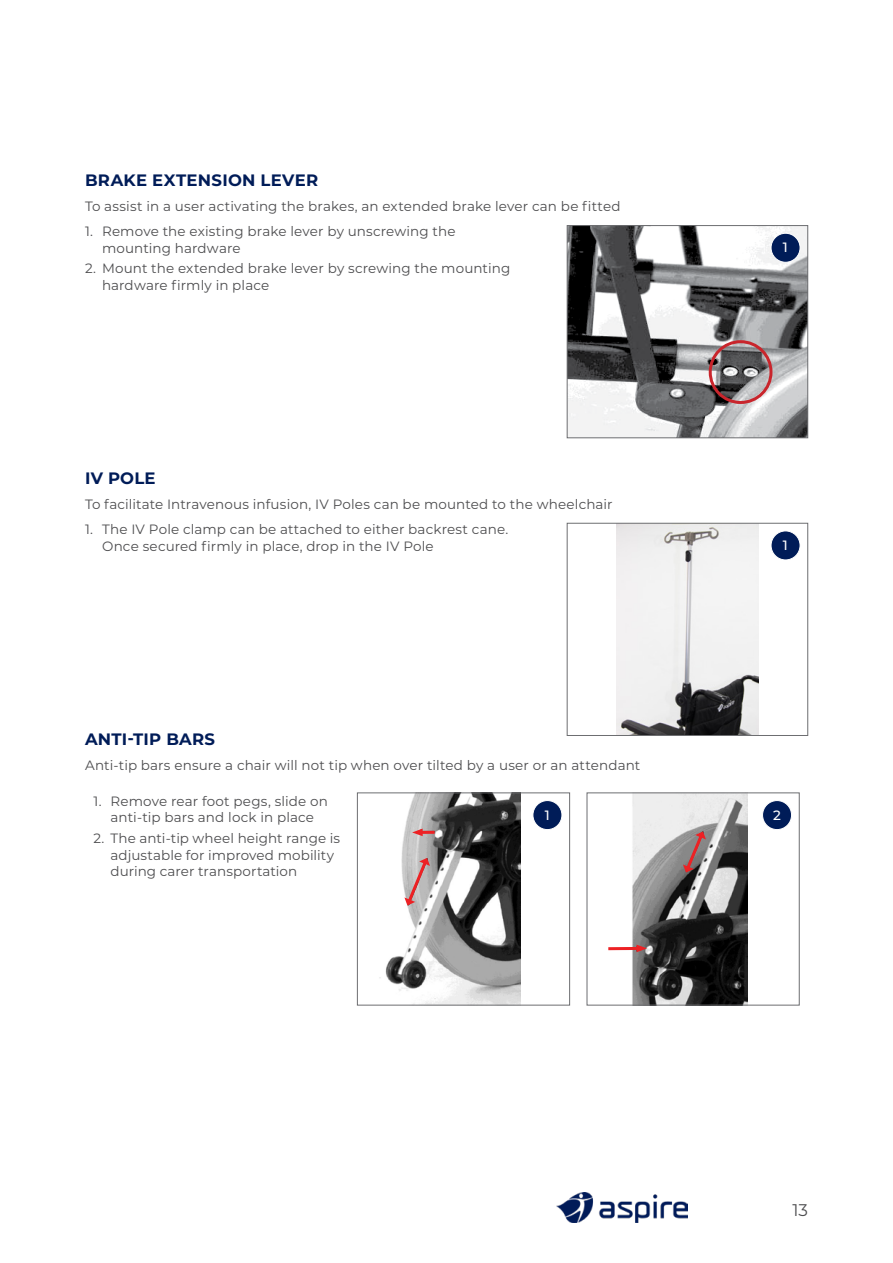
<style>
.page{position:relative;width:893px;height:1263px;background:#fff}
.page>*{position:absolute;margin:0;border:0;box-sizing:border-box;transform-origin:0 0}
.t1{font:16.8px "Montserrat";color:#4d4d4f}
.t2{font:700 16.5px "Montserrat";letter-spacing:.015em;color:#001c58}
.t3{font:13.5px/16.5px "Montserrat";letter-spacing:.01em;color:#4d4d4f}
.t4{font:500 13.5px "Montserrat";color:#fff}
</style>
<div class="page">
<img style="left:557px;top:1193px;width:130px;height:29px">
<img style="left:379px;top:795px;width:141px;height:208px">
<div style="left:357px;top:793px;width:213px;height:212px;border:1px solid #6d6e71"></div>
<svg style="left:404px;top:858px;width:26px;height:47px"></svg>
<hr style="left:420px;top:831px;width:15px;height:3px;background:#ed2124">
<svg style="left:412px;top:828px;width:11px;height:8px"></svg>
<div style="left:533px;top:800px;width:29px;height:29px;background:#001c58;border-radius:50%"></div>
<div style="left:533px;top:800px;width:29px;height:30px;border:1px solid #fff;border-radius:50%"></div>
<img style="left:611px;top:795px;width:136px;height:208px">
<svg style="left:683px;top:831px;width:23px;height:41px"></svg>
<hr style="left:608px;top:947px;width:31px;height:3px;background:#ed2124">
<svg style="left:636px;top:945px;width:11px;height:7px"></svg>
<div style="left:762px;top:800px;width:29px;height:29px;background:#001c58;border-radius:50%"></div>
<div style="left:762px;top:800px;width:30px;height:30px;border:1px solid #fff;border-radius:50%"></div>
<img style="left:569px;top:227px;width:237px;height:209px">
<div style="left:567px;top:225px;width:241px;height:213px;border:1px solid #6d6e71"></div>
<div style="left:709px;top:340px;width:63px;height:64px;border:3px solid #c9252c;border-radius:50%"></div>
<div style="left:771px;top:233px;width:29px;height:29px;background:#001c58;border-radius:50%"></div>
<div style="left:771px;top:233px;width:29px;height:30px;border:1px solid #fff;border-radius:50%"></div>
<img style="left:617px;top:525px;width:141px;height:209px">
<div style="left:567px;top:523px;width:241px;height:213px;border:1px solid #6d6e71"></div>
<div style="left:771px;top:531px;width:29px;height:29px;background:#001c58;border-radius:50%"></div>
<div style="left:771px;top:530px;width:29px;height:30px;border:1px solid #fff;border-radius:50%"></div>
<p class="t2" style="left:85px;top:168px;width:235px">BRAKE EXTENSION LEVER</p>
<p class="t3" style="left:85px;top:198px;width:537px">To assist in a user activating the brakes, an extended brake lever can be fitted</p>
<p class="t3" style="left:102px;top:223px;width:355px;text-indent:-17px">1. Remove the existing brake lever by unscrewing the mounting hardware</p>
<p class="t3" style="left:102px;top:260px;width:410px;text-indent:-17px">2. Mount the extended brake lever by screwing the mounting hardware firmly in place</p>
<p class="t2" style="left:85px;top:466px;width:72px">IV POLE</p>
<p class="t3" style="left:85px;top:495px;width:529px">To facilitate Intravenous infusion, IV Poles can be mounted to the wheelchair</p>
<p class="t3" style="left:102px;top:520px;width:408px;text-indent:-17px">1. The IV Pole clamp can be attached to either backrest cane.<br>Once secured firmly in place, drop in the IV Pole</p>
<p class="t4" style="left:783px;top:238px;width:6px">1</p>
<p class="t4" style="left:783px;top:536px;width:6px">1</p>
<p class="t2" style="left:85px;top:727px;width:131px">ANTI-TIP BARS</p>
<p class="t3" style="left:85px;top:756px;width:557px">Anti-tip bars ensure a chair will not tip when over tilted by a user or an attendant</p>
<p class="t3" style="left:94px;top:792px;width:236px;text-align:center">1. Remove rear foot pegs, slide on anti-tip bars and lock in place</p>
<p class="t3" style="left:111px;top:829px;width:231px;text-indent:-17px">2. The anti-tip wheel height range is adjustable for improved mobility during carer transportation</p>
<p class="t4" style="left:545px;top:805px;width:6px">1</p>
<p class="t4" style="left:773px;top:805px;width:9px">2</p>
<p class="t1" style="left:792px;top:1199px;width:17px">13</p>
</div>
